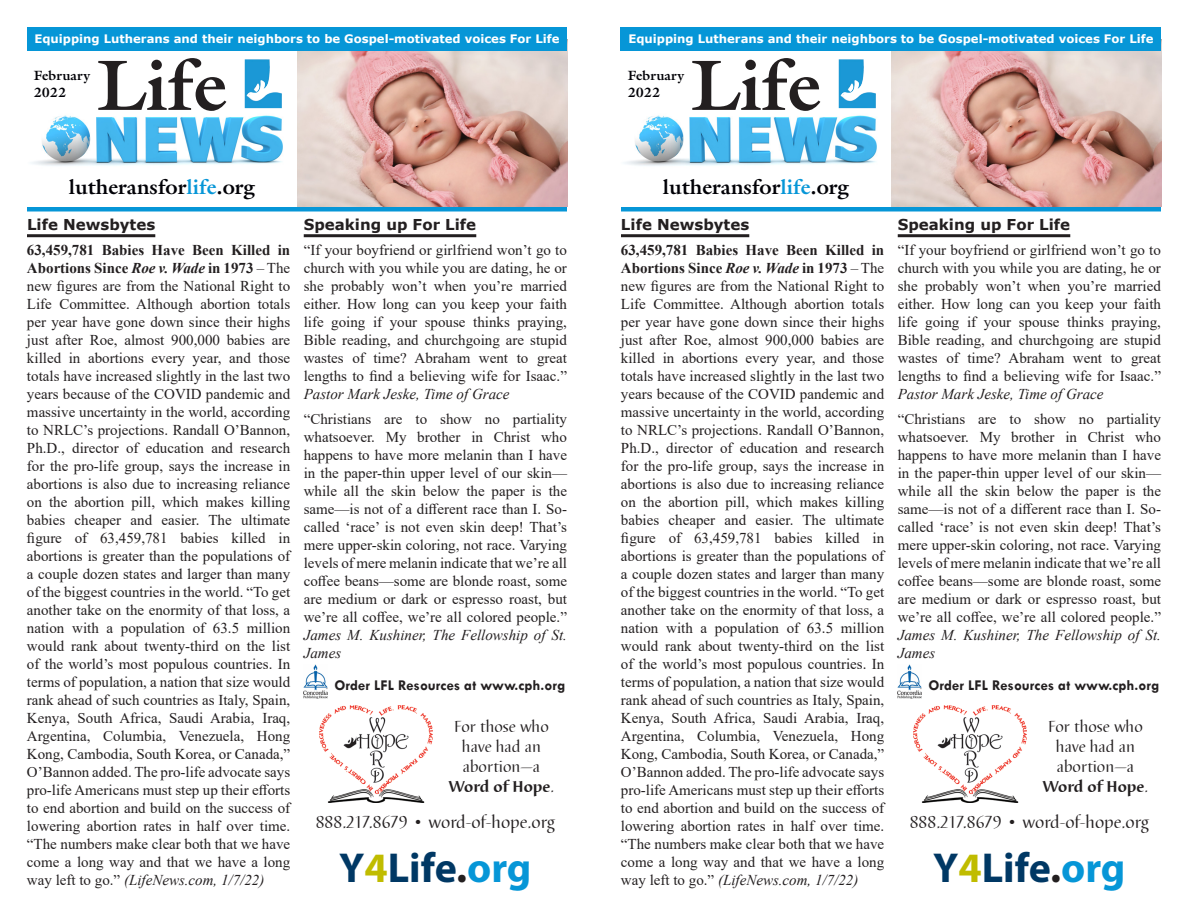
<style>
.page{position:relative;width:1188px;height:918px;background:#fff}
.page>*{position:absolute;margin:0;border:0;box-sizing:border-box;transform-origin:0 0}
.t1{font:700 72px "Galliard Std";color:#231f20}
.t2{font:700 42px "Myriad Pro";color:#003864}
.t3{font:700 21px "Galliard Std";color:#000006}
.t4{font:18px "Barbedor T";color:#231f20}
.t5{font:16.5px/19.8px "Barbedor T";color:#231f20;text-align:center}
.t6{font:15px/18px "Times New Roman";color:#231f20;text-align:justify}
.t7{font:700 15px "Verdana";color:#231f20}
.LD_paragraph{font:700 15px "Tw Cen";color:#231f20}
.t8{font:700 13.5px "Galliard Std";color:#000006}
.t9{font:700 11.7px "Verdana";color:#fff}
.s1{color:#0696d7}
.s2{font-weight:700}
.s3{font-weight:700;font-style:italic}
.s4{font-style:italic}
.s5{color:#c0bc00}
.s6{color:#231f20}
</style>
<div class="page">
<img style="left:297px;top:50px;width:270px;height:157px">
<img style="left:27px;top:50px;width:270px;height:116px">
<img style="left:245px;top:59px;width:37px;height:49px">
<div style="left:27px;top:27px;width:540px;height:23px;background:#0696d7"></div>
<hr style="left:304px;top:234px;width:172px;height:3px;background:#231f20">
<hr style="left:27px;top:234px;width:128px;height:3px;background:#231f20">
<div style="left:27px;top:207px;width:540px;height:5px;background:#0696d7"></div>
<img style="left:304px;top:665px;width:24px;height:33px">
<img style="left:319px;top:706px;width:113px;height:96px">
<img style="left:891px;top:50px;width:270px;height:157px">
<img style="left:621px;top:50px;width:270px;height:116px">
<img style="left:839px;top:59px;width:37px;height:49px">
<div style="left:621px;top:27px;width:540px;height:23px;background:#0696d7"></div>
<hr style="left:898px;top:234px;width:172px;height:3px;background:#231f20">
<hr style="left:621px;top:234px;width:128px;height:3px;background:#231f20">
<div style="left:621px;top:207px;width:540px;height:5px;background:#0696d7"></div>
<img style="left:898px;top:665px;width:24px;height:33px">
<img style="left:913px;top:706px;width:113px;height:96px">
<p class="t9" style="left:34px;top:31px;width:527px">Equipping Lutherans and their neighbors to be Gospel-motivated voices For Life</p>
<p class="t9" style="left:628px;top:31px;width:527px">Equipping Lutherans and their neighbors to be Gospel-motivated voices For Life</p>
<p class="t1" style="left:97px;top:39px;width:131px">Life</p>
<p class="t8" style="left:34px;top:67px;width:58px">February</p>
<p class="t8" style="left:34px;top:83px;width:34px">2022</p>
<p class="t1" style="left:691px;top:39px;width:131px">Life</p>
<p class="t8" style="left:628px;top:67px;width:58px">February</p>
<p class="t8" style="left:628px;top:83px;width:34px">2022</p>
<p class="t3" style="left:69px;top:173px;width:188px">lutheransfor<span class="s1">life</span>.org</p>
<p class="t3" style="left:663px;top:173px;width:188px">lutheransfor<span class="s1">life</span>.org</p>
<p class="t7" style="left:27px;top:214px;width:130px">Life Newsbytes</p>
<p class="t7" style="left:304px;top:214px;width:174px">Speaking up For Life</p>
<p class="t7" style="left:621px;top:214px;width:130px">Life Newsbytes</p>
<p class="t7" style="left:898px;top:214px;width:174px">Speaking up For Life</p>
<p class="t6" style="left:27px;top:240px;width:265px"><span class="s2">63,459,781 Babies Have Been Killed in Abortions Since</span> <span class="s3">Roe v. Wade</span> <span class="s2">in 1973</span> – The new figures are from the National Right to Life Committee. Although abortion totals per year have gone down since their highs just after Roe, almost 900,000 babies are killed in abortions every year, and those totals have increased slightly in the last two years because of the COVID pandemic and massive uncertainty in the world, according to NRLC’s projections. Randall O’Bannon, Ph.D., director of education and research for the pro-life group, says the increase in abortions is also due to increasing reliance on the abortion pill, which makes killing babies cheaper and easier. The ultimate figure of 63,459,781 babies killed in abortions is greater than the populations of a couple dozen states and larger than many of the biggest countries in the world. “To get another take on the enormity of that loss, a nation with a population of 63.5 million would rank about twenty-third on the list of the world’s most populous countries. In terms of population, a nation that size would rank ahead of such countries as Italy, Spain, Kenya, South Africa, Saudi Arabia, Iraq, Argentina, Columbia, Venezuela, Hong Kong, Cambodia, South Korea, or Canada,” O’Bannon added. The pro-life advocate says pro-life Americans must step up their efforts to end abortion and build on the success of lowering abortion rates in half over time. “The numbers make clear both that we have come a long way and that we have a long way left to go.” <span class="s4">(LifeNews.com, 1/7/22)</span></p>
<p class="t6" style="left:304px;top:241px;width:265px">“If your boyfriend or girlfriend won’t go to church with you while you are dating, he or she probably won’t when you’re married either. How long can you keep your faith life going if your spouse thinks praying, Bible reading, and churchgoing are stupid wastes of time? Abraham went to great lengths to find a believing wife for Isaac.” <span class="s4">Pastor Mark Jeske, Time of Grace</span></p>
<p class="t6" style="left:304px;top:409px;width:265px">“Christians are to show no partiality whatsoever. My brother in Christ who happens to have more melanin than I have in the paper-thin upper level of our skin— while all the skin below the paper is the same—is not of a different race than I. So&shy;called ‘race’ is not even skin deep! That’s mere upper-skin coloring, not race. Varying levels of mere melanin indicate that we’re all coffee beans—some are blonde roast, some are medium or dark or espresso roast, but we’re all coffee, we’re all colored people.” <span class="s4">James M. Kushiner, The Fellowship of St.<br>James</span></p>
<p class="LD_paragraph" style="left:335px;top:676px;width:232px">Order LFL Resources at www.cph.org</p>
<p class="t5" style="left:449px;top:718px;width:107px">For those who have had an abortion—a<br><span class="s2">Word of Hope</span>.</p>
<p class="t4" style="left:316px;top:812px;width:241px">888.217.8679 • word-of-hope.org</p>
<p class="t2" style="left:339px;top:841px;width:194px">Y<span class="s5">4</span>Life<span class="s6">.</span><span class="s1">org</span></p>
<p class="t6" style="left:621px;top:240px;width:265px"><span class="s2">63,459,781 Babies Have Been Killed in Abortions Since</span> <span class="s3">Roe v. Wade</span> <span class="s2">in 1973</span> – The new figures are from the National Right to Life Committee. Although abortion totals per year have gone down since their highs just after Roe, almost 900,000 babies are killed in abortions every year, and those totals have increased slightly in the last two years because of the COVID pandemic and massive uncertainty in the world, according to NRLC’s projections. Randall O’Bannon, Ph.D., director of education and research for the pro-life group, says the increase in abortions is also due to increasing reliance on the abortion pill, which makes killing babies cheaper and easier. The ultimate figure of 63,459,781 babies killed in abortions is greater than the populations of a couple dozen states and larger than many of the biggest countries in the world. “To get another take on the enormity of that loss, a nation with a population of 63.5 million would rank about twenty-third on the list of the world’s most populous countries. In terms of population, a nation that size would rank ahead of such countries as Italy, Spain, Kenya, South Africa, Saudi Arabia, Iraq, Argentina, Columbia, Venezuela, Hong Kong, Cambodia, South Korea, or Canada,” O’Bannon added. The pro-life advocate says pro-life Americans must step up their efforts to end abortion and build on the success of lowering abortion rates in half over time. “The numbers make clear both that we have come a long way and that we have a long way left to go.” <span class="s4">(LifeNews.com, 1/7/22)</span></p>
<p class="t6" style="left:898px;top:241px;width:265px">“If your boyfriend or girlfriend won’t go to church with you while you are dating, he or she probably won’t when you’re married either. How long can you keep your faith life going if your spouse thinks praying, Bible reading, and churchgoing are stupid wastes of time? Abraham went to great lengths to find a believing wife for Isaac.” <span class="s4">Pastor Mark Jeske, Time of Grace</span></p>
<p class="t6" style="left:898px;top:409px;width:265px">“Christians are to show no partiality whatsoever. My brother in Christ who happens to have more melanin than I have in the paper-thin upper level of our skin— while all the skin below the paper is the same—is not of a different race than I. So&shy;called ‘race’ is not even skin deep! That’s mere upper-skin coloring, not race. Varying levels of mere melanin indicate that we’re all coffee beans—some are blonde roast, some are medium or dark or espresso roast, but we’re all coffee, we’re all colored people.” <span class="s4">James M. Kushiner, The Fellowship of St.<br>James</span></p>
<p class="LD_paragraph" style="left:929px;top:676px;width:232px">Order LFL Resources at www.cph.org</p>
<p class="t5" style="left:1043px;top:718px;width:107px">For those who have had an abortion—a<br><span class="s2">Word of Hope</span>.</p>
<p class="t4" style="left:910px;top:812px;width:241px">888.217.8679 • word-of-hope.org</p>
<p class="t2" style="left:933px;top:841px;width:194px">Y<span class="s5">4</span>Life<span class="s6">.</span><span class="s1">org</span></p>
</div>
